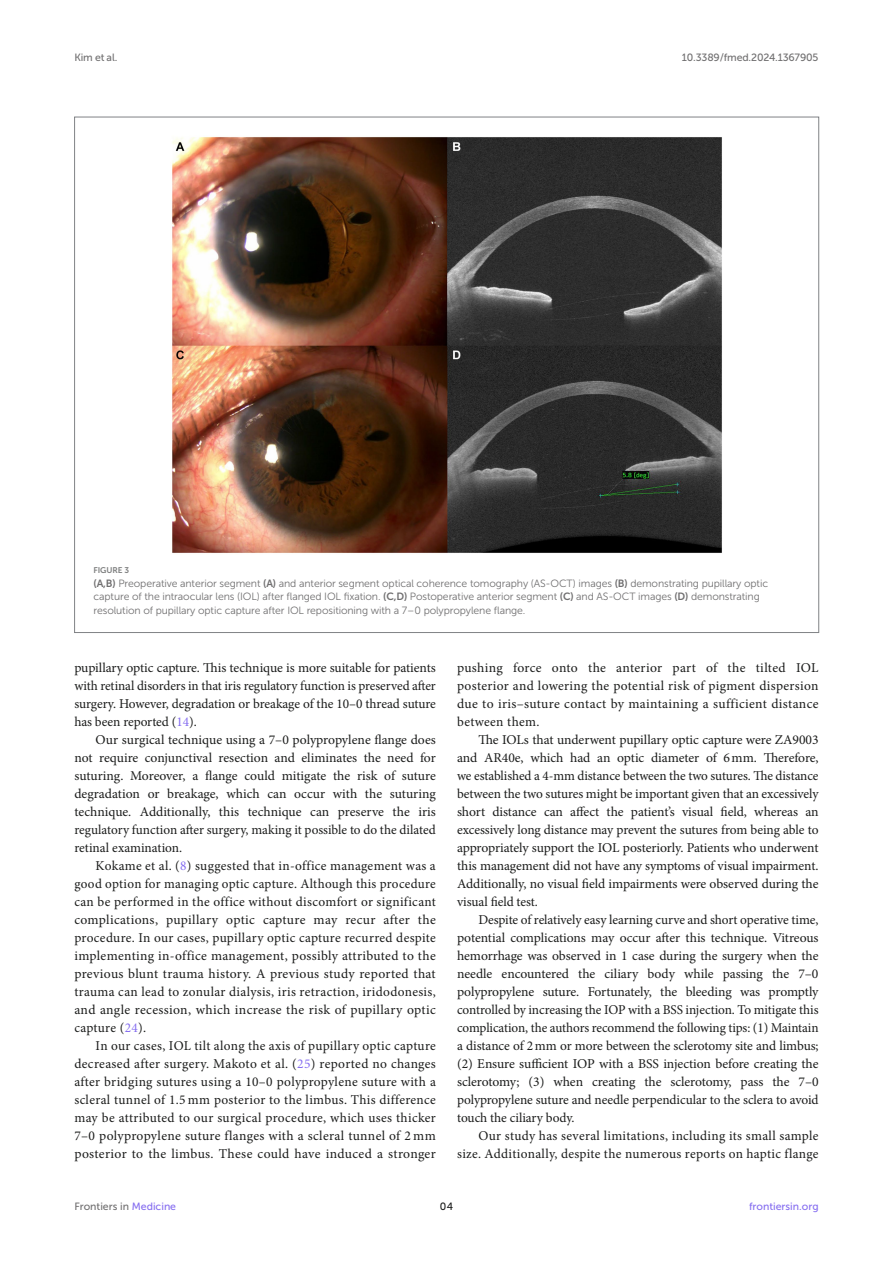
<style>
.page{position:relative;width:893px;height:1263px;background:#fff}
.page>*{position:absolute;margin:0;border:0;box-sizing:border-box;transform-origin:0 0}
.TEXT{font:13.5px/18px "Minion Pro";letter-spacing:.015em;color:#1b1c1b;text-align:justify}
.FIG_LEG{font:10.5px/13.5px "Museo Sans 300";letter-spacing:-.01em;color:#706f70}
.t1{font:10.5px "Museo Sans 500";letter-spacing:-.015em;color:#706f70}
.t2{font:10.5px "Museo Sans 500";color:#856df0}
.t3{font:10.5px "Museo Sans 500";color:#1b1c1b}
.FIG_HD{font:8.25px "Museo Sans 700";letter-spacing:-.01em;color:#7e7f7f}
.s1{font-family:"Museo Sans 700"}
.s2{color:#856df0}
</style>
<div class="page">
<img style="left:172px;top:137px;width:550px;height:416px">
<p class="t1" style="left:74px;top:51px;width:44px">Kim et al.</p>
<p class="t1" style="left:682px;top:51px;width:138px">10.3389/fmed.2024.1367905</p>
<p class="FIG_HD" style="left:94px;top:566px;width:37px">FIGURE 3</p>
<p class="FIG_LEG" style="left:94px;top:576px;width:676px"><span class="s1">(A,B)</span> Preoperative anterior segment <span class="s1">(A)</span> and anterior segment optical coherence tomography (AS-OCT) images <span class="s1">(B)</span> demonstrating pupillary optic capture of the intraocular lens (IOL) after flanged IOL fixation. <span class="s1">(C,D)</span> Postoperative anterior segment <span class="s1">(C)</span> and AS-OCT images <span class="s1">(D)</span> demonstrating resolution of pupillary optic capture after IOL repositioning with a 7–0 polypropylene flange.</p>
<p class="TEXT" style="left:74px;top:659px;width:363px">pupillary optic capture. This technique is more suitable for patients with retinal disorders in that iris regulatory function is preserved after surgery. However, degradation or breakage of the 10–0 thread suture has been reported (<span class="s2">14</span>).</p>
<p class="TEXT" style="left:74px;top:731px;width:363px;text-indent:21px">Our surgical technique using a 7–0 polypropylene flange does not require conjunctival resection and eliminates the need for suturing. Moreover, a flange could mitigate the risk of suture degradation or breakage, which can occur with the suturing technique. Additionally, this technique can preserve the iris regulatory function after surgery, making it possible to do the dilated retinal examination.</p>
<p class="TEXT" style="left:74px;top:857px;width:363px;text-indent:21px">Kokame et al. (<span class="s2">8</span>) suggested that in-office management was a good option for managing optic capture. Although this procedure can be performed in the office without discomfort or significant complications, pupillary optic capture may recur after the procedure. In our cases, pupillary optic capture recurred despite implementing in-office management, possibly attributed to the previous blunt trauma history. A previous study reported that trauma can lead to zonular dialysis, iris retraction, iridodonesis, and angle recession, which increase the risk of pupillary optic capture (<span class="s2">24</span>).</p>
<p class="TEXT" style="left:74px;top:1037px;width:363px;text-indent:21px">In our cases, IOL tilt along the axis of pupillary optic capture decreased after surgery. Makoto et al. (<span class="s2">25</span>) reported no changes after bridging sutures using a 10–0 polypropylene suture with a scleral tunnel of 1.5 mm posterior to the limbus. This difference may be attributed to our surgical procedure, which uses thicker 7–0 polypropylene suture flanges with a scleral tunnel of 2 mm posterior to the limbus. These could have induced a stronger</p>
<p class="TEXT" style="left:457px;top:659px;width:363px">pushing force onto the anterior part of the tilted IOL posterior and lowering the potential risk of pigment dispersion due to iris–suture contact by maintaining a sufficient distance between them.</p>
<p class="TEXT" style="left:457px;top:731px;width:363px;text-indent:21px">The IOLs that underwent pupillary optic capture were ZA9003 and AR40e, which had an optic diameter of 6mm. Therefore, we established a 4-mm distance between the two sutures. The distance between the two sutures might be important given that an excessively short distance can affect the patient’s visual field, whereas an excessively long distance may prevent the sutures from being able to appropriately support the IOL posteriorly. Patients who underwent this management did not have any symptoms of visual impairment.<br>Additionally, no visual field impairments were observed during the visual field test.</p>
<p class="TEXT" style="left:457px;top:911px;width:363px;text-indent:21px">Despite of relatively easy learning curve and short operative time, potential complications may occur after this technique. Vitreous hemorrhage was observed in 1 case during the surgery when the needle encountered the ciliary body while passing the 7–0 polypropylene suture. Fortunately, the bleeding was promptly controlled by increasing the IOP with a BSS injection. To mitigate this complication, the authors recommend the following tips: (1) Maintain a distance of 2mm or more between the sclerotomy site and limbus; (2) Ensure sufficient IOP with a BSS injection before creating the sclerotomy; (3) when creating the sclerotomy, pass the 7–0 polypropylene suture and needle perpendicular to the sclera to avoid touch the ciliary body.</p>
<p class="TEXT" style="left:457px;top:1127px;width:363px;text-align:right">Our study has several limitations, including its small sample size. Additionally, despite the numerous reports on haptic flange</p>
<p class="t1" style="left:74px;top:1200px;width:103px">Frontiers in <span class="s2">Medicine</span></p>
<p class="t3" style="left:440px;top:1200px;width:15px">04</p>
<p class="t2" style="left:749px;top:1200px;width:71px">frontiersin.org</p>
</div>
